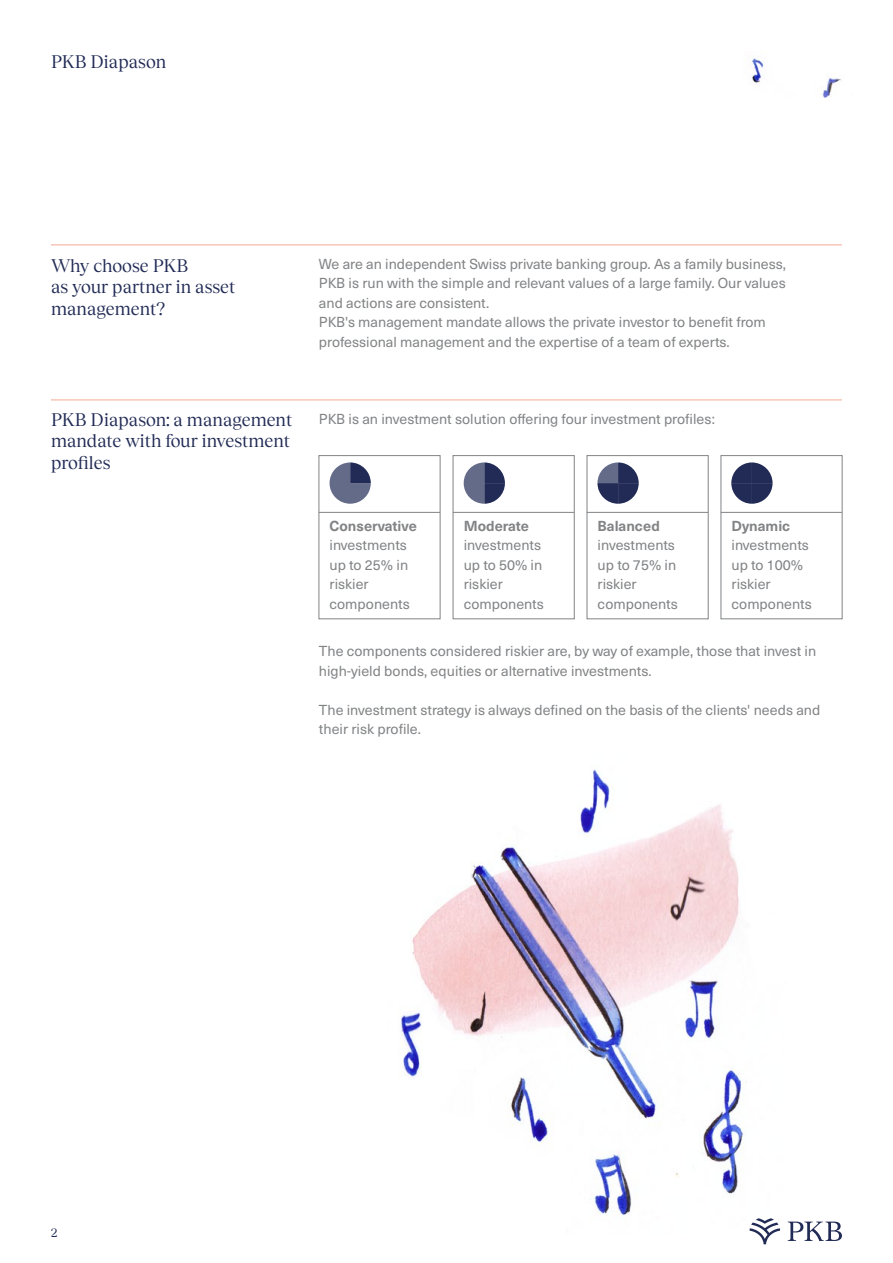
<style>
.page{position:relative;width:893px;height:1263px;background:#fff}
.page>*{position:absolute;margin:0;border:0;box-sizing:border-box;transform-origin:0 0}
.t1{font:18px/21.6px "Tobias";color:#212b55}
.t2{font:14.25px/19.5px "Neue Haas Unica W1 G";color:#818385}
.t3{font:700 14.25px "Neue Haas Unica W1 G";color:#818385}
.t4{font:12px "Tobias";color:#212b55}
</style>
<div class="page">
<img style="left:400px;top:769px;width:388px;height:462px">
<svg style="left:788px;top:1221px;width:54px;height:20px"></svg>
<svg style="left:750px;top:1218px;width:30px;height:26px"></svg>
<hr style="left:51px;top:244px;width:791px;height:1px;background:#f5a994">
<hr style="left:51px;top:399px;width:791px;height:1px;background:#f5a994">
<svg style="left:464px;top:462px;width:41px;height:42px"></svg>
<svg style="left:731px;top:462px;width:41px;height:42px"></svg>
<svg style="left:597px;top:462px;width:42px;height:42px"></svg>
<svg style="left:330px;top:462px;width:41px;height:42px"></svg>
<div style="left:319px;top:455px;width:121px;height:164px;border:1px solid #818385"></div>
<div style="left:453px;top:455px;width:121px;height:164px;border:1px solid #818385"></div>
<div style="left:587px;top:455px;width:121px;height:164px;border:1px solid #818385"></div>
<div style="left:721px;top:455px;width:121px;height:164px;border:1px solid #818385"></div>
<hr style="left:319px;top:512px;width:121px;height:1px;background:#818385">
<hr style="left:453px;top:512px;width:121px;height:1px;background:#818385">
<hr style="left:587px;top:512px;width:121px;height:1px;background:#818385">
<hr style="left:721px;top:512px;width:121px;height:1px;background:#818385">
<img style="left:751px;top:58px;width:90px;height:40px">
<p class="t1" style="left:51px;top:49px;width:117px">PKB Diapason</p>
<p class="t1" style="left:51px;top:253px;width:186px">Why choose PKB<br>as your partner in asset management?</p>
<p class="t1" style="left:51px;top:407px;width:243px">PKB Diapason: a management mandate with four investment profiles</p>
<p class="t2" style="left:319px;top:253px;width:469px">We are an independent Swiss private banking group. As a family business, PKB is run with the simple and relevant values of a large family. Our values and actions are consistent.<br>PKB's management mandate allows the private investor to benefit from professional management and the expertise of a team of experts.</p>
<p class="t2" style="left:319px;top:408px;width:398px">PKB is an investment solution offering four investment profiles:</p>
<p class="t3" style="left:330px;top:515px;width:89px">Conservative</p>
<p class="t2" style="left:330px;top:535px;width:82px">investments up to 25% in riskier components</p>
<p class="t3" style="left:464px;top:515px;width:67px">Moderate</p>
<p class="t2" style="left:464px;top:535px;width:82px">investments up to 50% in riskier components</p>
<p class="t3" style="left:598px;top:515px;width:64px">Balanced</p>
<p class="t2" style="left:598px;top:535px;width:82px">investments up to 75% in riskier components</p>
<p class="t3" style="left:732px;top:515px;width:60px">Dynamic</p>
<p class="t2" style="left:732px;top:535px;width:82px">investments up to 100% riskier components</p>
<p class="t2" style="left:319px;top:641px;width:499px">The components considered riskier are, by way of example, those that invest in high-yield bonds, equities or alternative investments.</p>
<p class="t2" style="left:319px;top:699px;width:503px">The investment strategy is always defined on the basis of the clients' needs and their risk profile.</p>
<p class="t4" style="left:51px;top:1223px;width:8px">2</p>
</div>
